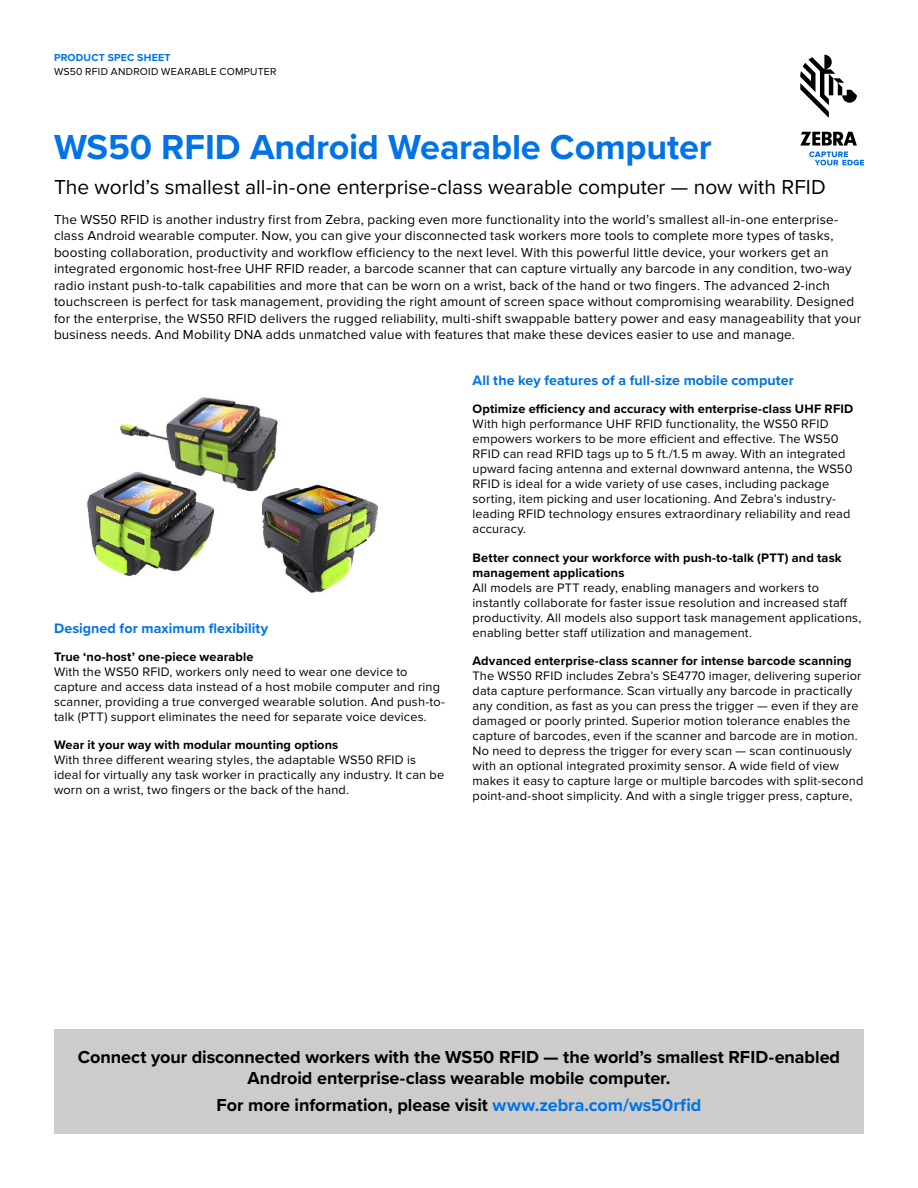
<style>
.page{position:relative;width:918px;height:1188px;background:#fff}
.page>*{position:absolute;margin:0;border:0;box-sizing:border-box;transform-origin:0 0}
.t1{font:700 36px "Proxima Nova";letter-spacing:-.005em;color:#0073e6}
.t2{font:21px "Proxima Nova";color:#000}
.t3{font:700 18px/21px "Proxima Nova";color:#000;text-align:center}
.t4{font:700 14.25px "Proxima Nova";letter-spacing:.005em;color:#0073e6}
.t5{font:13.5px/16.5px "Proxima Nova";letter-spacing:.01em;color:#000}
.t6{font:12.75px/15px "Proxima Nova";letter-spacing:.015em;color:#000}
.t7{font:700 12.75px/15px "Proxima Nova";letter-spacing:.01em;color:#000}
.t8{font:10.5px "Proxima Nova";letter-spacing:.025em;color:#000}
.t9{font:700 10.5px "Proxima Nova";letter-spacing:.02em;color:#0073e6}
.s1{color:#0073e6}
</style>
<div class="page">
<img style="left:87px;top:397px;width:292px;height:196px">
<div style="left:54px;top:1029px;width:810px;height:104px;background:#cdcccb"></div>
<svg style="left:800px;top:55px;width:57px;height:63px"></svg>
<svg style="left:800px;top:132px;width:64px;height:33px"></svg>
<p class="t9" style="left:54px;top:50px;width:118px">PRODUCT SPEC SHEET</p>
<p class="t8" style="left:54px;top:66px;width:224px">WS50 RFID ANDROID WEARABLE COMPUTER</p>
<h1 class="t1" style="left:54px;top:120px;width:659px">WS50 RFID Android Wearable Computer</h1>
<h2 class="t2" style="left:54px;top:175px;width:773px">The world’s smallest all-in-one enterprise-class wearable computer — now with RFID</h2>
<p class="t5" style="left:54px;top:211px;width:809px">The WS50 RFID is another industry first from Zebra, packing even more functionality into the world’s smallest all-in-one enterprise&shy;class Android wearable computer. Now, you can give your disconnected task workers more tools to complete more types of tasks, boosting collaboration, productivity and workflow efficiency to the next level. With this powerful little device, your workers get an integrated ergonomic host-free UHF RFID reader, a barcode scanner that can capture virtually any barcode in any condition, two-way radio instant push-to-talk capabilities and more that can be worn on a wrist, back of the hand or two fingers. The advanced 2-inch touchscreen is perfect for task management, providing the right amount of screen space without compromising wearability. Designed for the enterprise, the WS50 RFID delivers the rugged reliability, multi-shift swappable battery power and easy manageability that your business needs. And Mobility DNA adds unmatched value with features that make these devices easier to use and manage.</p>
<p class="t4" style="left:54px;top:617px;width:216px">Designed for maximum flexibility</p>
<p class="t7" style="left:54px;top:649px;width:201px">True ‘no-host’ one-piece wearable</p>
<p class="t6" style="left:54px;top:664px;width:393px">With the WS50 RFID, workers only need to wear one device to capture and access data instead of a host mobile computer and ring scanner, providing a true converged wearable solution. And push-to&shy;talk (PTT) support eliminates the need for separate voice devices.</p>
<p class="t7" style="left:54px;top:737px;width:286px">Wear it your way with modular mounting options</p>
<p class="t6" style="left:54px;top:753px;width:392px">With three different wearing styles, the adaptable WS50 RFID is ideal for virtually any task worker in practically any industry. It can be worn on a wrist, two fingers or the back of the hand.</p>
<p class="t4" style="left:472px;top:369px;width:323px">All the key features of a full-size mobile computer</p>
<p class="t7" style="left:472px;top:401px;width:382px">Optimize efficiency and accuracy with enterprise-class UHF RFID</p>
<p class="t6" style="left:472px;top:417px;width:381px">With high performance UHF RFID functionality, the WS50 RFID empowers workers to be more efficient and effective. The WS50<br>RFID can read RFID tags up to 5 ft./1.5 m away. With an integrated upward facing antenna and external downward antenna, the WS50<br>RFID is ideal for a wide variety of use cases, including package sorting, item picking and user locationing. And Zebra’s industry&shy;leading RFID technology ensures extraordinary reliability and read accuracy.</p>
<p class="t7" style="left:472px;top:550px;width:371px">Better connect your workforce with push-to-talk (PTT) and task management applications</p>
<p class="t6" style="left:472px;top:580px;width:390px">All models are PTT ready, enabling managers and workers to instantly collaborate for faster issue resolution and increased staff productivity. All models also support task management applications, enabling better staff utilization and management.</p>
<p class="t7" style="left:472px;top:653px;width:381px">Advanced enterprise-class scanner for intense barcode scanning</p>
<p class="t6" style="left:472px;top:668px;width:392px">The WS50 RFID includes Zebra’s SE4770 imager, delivering superior data capture performance. Scan virtually any barcode in practically any condition, as fast as you can press the trigger — even if they are damaged or poorly printed. Superior motion tolerance enables the capture of barcodes, even if the scanner and barcode are in motion.<br>No need to depress the trigger for every scan — scan continuously with an optional integrated proximity sensor. A wide field of view makes it easy to capture large or multiple barcodes with split-second point-and-shoot simplicity. And with a single trigger press, capture,</p>
<h3 class="t3" style="left:78px;top:1046px;width:764px">Connect your disconnected workers with the WS50 RFID — the world’s smallest RFID-enabled<br>Android enterprise-class wearable mobile computer.</h3>
<h3 class="t3" style="left:217px;top:1094px;width:486px">For more information, please visit <span class="s1">www.zebra.com/ws50rfid</span></h3>
</div>
